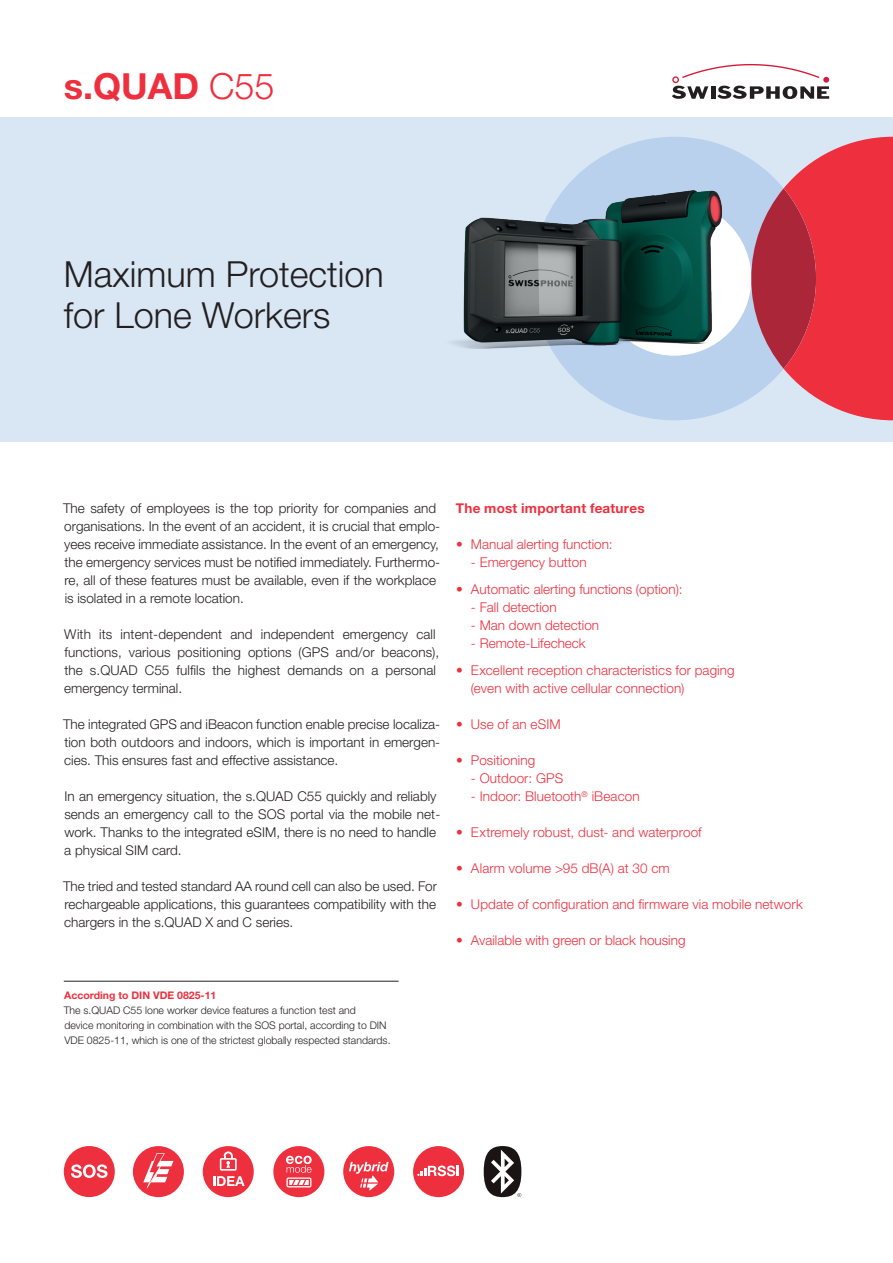
<style>
.page{position:relative;width:893px;height:1263px;background:#fff}
.page>*{position:absolute;margin:0;border:0;box-sizing:border-box;transform-origin:0 0}
.t1{font:300 36px/40.5px "Helvetica Neue LT Std";color:#231f20}
.t2{font:700 36px "Helvetica Neue LT Std";color:#ee2f3e}
.t3{font:300 13.5px/18px "Helvetica Neue LT Std";color:#231f20}
.t4{font:300 13.5px/18px "Helvetica Neue LT Std";color:#ee2f3e}
.t5{font:700 13.5px "Helvetica Neue LT Std";letter-spacing:.02em;color:#ee2f3e}
.t6{font:300 10.5px/15px "Helvetica Neue LT Std";color:#231f20}
.t7{font:700 10.5px "Helvetica Neue LT Std";color:#ee2f3e}
.s1{font-weight:300}
</style>
<div class="page">
<div style="left:0;top:117px;width:893px;height:324px;background:#d9e7f5"></div>
<svg style="left:598px;top:151px;width:185px;height:269px;fill:#b9d1ec"></svg>
<svg style="left:784px;top:137px;width:109px;height:283px;background:#eb4655"></svg>
<div style="left:597px;top:201px;width:154px;height:155px;background:#fff;border-radius:50%"></div>
<svg style="left:751px;top:188px;width:65px;height:181px;background:#b13347"></svg>
<svg style="left:672px;top:64px;width:157px;height:35px"></svg>
<div style="left:64px;top:1146px;width:51px;height:51px;background:#ee2f3e;border-radius:50%"></div>
<svg style="left:71px;top:1164px;width:37px;height:14px"></svg>
<div style="left:203px;top:1146px;width:51px;height:51px;background:#ee2f3e;border-radius:50%"></div>
<svg style="left:213px;top:1151px;width:32px;height:35px"></svg>
<div style="left:273px;top:1146px;width:51px;height:51px;background:#ee2f3e;border-radius:50%"></div>
<svg style="left:286px;top:1156px;width:26px;height:31px"></svg>
<div style="left:343px;top:1146px;width:51px;height:51px;background:#ee2f3e;border-radius:50%"></div>
<svg style="left:349px;top:1162px;width:40px;height:29px"></svg>
<div style="left:133px;top:1146px;width:51px;height:51px;background:#ee2f3e;border-radius:50%"></div>
<svg style="left:143px;top:1153px;width:30px;height:35px"></svg>
<div style="left:413px;top:1146px;width:51px;height:51px;background:#ee2f3e;border-radius:50%"></div>
<svg style="left:417px;top:1165px;width:42px;height:11px"></svg>
<img style="left:452px;top:137px;width:285px;height:261px">
<svg style="left:484px;top:1146px;width:37px;height:51px"></svg>
<hr style="left:64px;top:981px;width:335px;height:1px;background:#231f20">
<h1 class="t2" style="left:64px;top:64px;width:212px">s.QUAD <span class="s1">C55</span></h1>
<h1 class="t1" style="left:64px;top:254px;width:322px">Maximum Protection for Lone Workers</h1>
<p class="t3" style="left:63px;top:499px;width:379px">The safety of employees is the top priority for companies and organisations. In the event of an accident, it is crucial that emplo&shy;yees receive immediate assistance. In the event of an emergency, the emergency services must be notified immediately. Furthermo&shy;re, all of these features must be available, even if the workplace is isolated in a remote location.</p>
<p class="t3" style="left:64px;top:625px;width:377px">With its intent-dependent and independent emergency call functions, various positioning options (GPS and/or beacons), the s.QUAD C55 fulfils the highest demands on a personal emergency terminal.</p>
<p class="t3" style="left:63px;top:715px;width:379px;text-align:justify">The integrated GPS and iBeacon function enable precise localiza&shy;tion both outdoors and indoors, which is important in emergen&shy;cies. This ensures fast and effective assistance.</p>
<p class="t3" style="left:64px;top:787px;width:378px">In an emergency situation, the s.QUAD C55 quickly and reliably sends an emergency call to the SOS portal via the mobile net&shy;work. Thanks to the integrated eSIM, there is no need to handle a physical SIM card.</p>
<p class="t3" style="left:63px;top:877px;width:375px;text-align:justify">The tried and tested standard AA round cell can also be used. For rechargeable applications, this guarantees compatibility with the chargers in the s.QUAD X and C series.</p>
<p class="t5" style="left:456px;top:500px;width:190px">The most important features</p>
<p class="t4" style="left:456px;top:535px;width:158px">• Manual alerting function:</p>
<p class="t4" style="left:471px;top:553px;width:117px">- Emergency button</p>
<p class="t4" style="left:456px;top:580px;width:228px">• Automatic alerting functions (option):</p>
<p class="t4" style="left:471px;top:598px;width:87px">- Fall detection</p>
<p class="t4" style="left:471px;top:616px;width:130px">- Man down detection</p>
<p class="t4" style="left:471px;top:634px;width:116px">- Remote-Lifecheck</p>
<p class="t4" style="left:471px;top:661px;width:265px;text-indent:-15px">• Excellent reception characteristics for paging (even with active cellular connection)</p>
<p class="t4" style="left:456px;top:715px;width:106px">• Use of an eSIM</p>
<p class="t4" style="left:456px;top:751px;width:81px">• Positioning</p>
<p class="t4" style="left:471px;top:769px;width:94px">- Outdoor: GPS</p>
<p class="t4" style="left:471px;top:787px;width:170px">- Indoor: Bluetooth<sup>®</sup> iBeacon</p>
<p class="t4" style="left:456px;top:823px;width:247px">• Extremely robust, dust- and waterproof</p>
<p class="t4" style="left:456px;top:859px;width:215px">• Alarm volume &gt;95 dB(A) at 30 cm</p>
<p class="t4" style="left:456px;top:895px;width:348px">• Update of configuration and firmware via mobile network</p>
<p class="t4" style="left:456px;top:931px;width:231px">• Available with green or black housing</p>
<p class="t7" style="left:64px;top:989px;width:154px">According to DIN VDE 0825-11</p>
<p class="t6" style="left:64px;top:1003px;width:328px">The s.QUAD C55 lone worker device features a function test and<br>device monitoring in combination with the SOS portal, according to DIN<br>VDE 0825-11, which is one of the strictest globally respected standards.</p>
</div>
